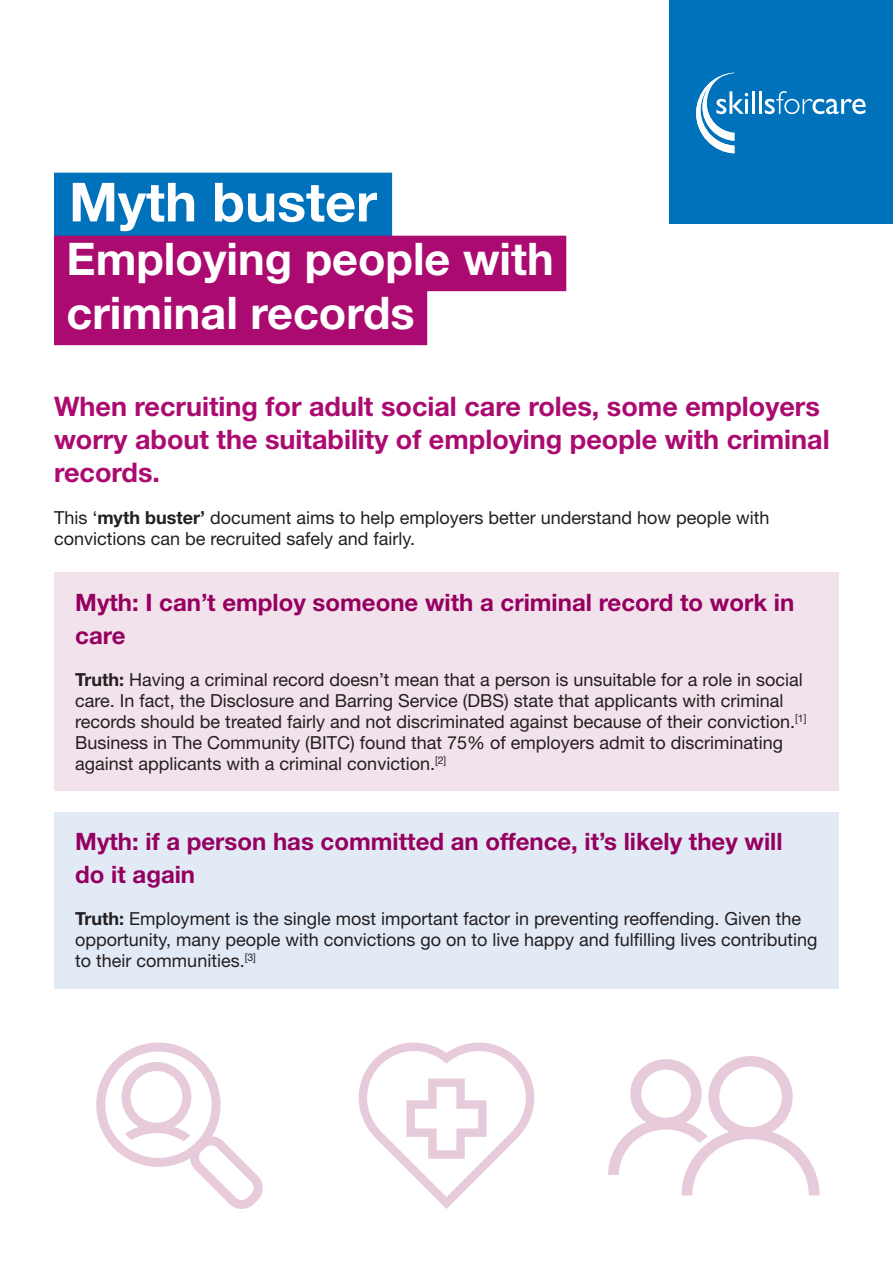
<style>
.page{position:relative;width:893px;height:1263px;background:#fff}
.page>*{position:absolute;margin:0;border:0;box-sizing:border-box;transform-origin:0 0}
.t1{font:700 54px "Helvetica Neue LT Std";color:#fff}
.t2{font:700 45px/54px "Helvetica Neue LT Std";color:#fff}
.t3{font:700 27px/33px "Helvetica Neue LT Std";color:#ab0b71}
.t4{font:700 24px/33px "Helvetica Neue LT Std";color:#950060}
.t5{font:18px/21px "Helvetica Neue LT Std";color:#231f20}
.s1{font-weight:700}
</style>
<div class="page">
<div style="left:670px;top:0;width:223px;height:223px;background:#0072bc"></div>
<svg style="left:696px;top:73px;width:52px;height:80px"></svg>
<hr style="left:752px;top:91px;width:3px;height:23px;background:#fff">
<hr style="left:759px;top:91px;width:3px;height:23px;background:#fff">
<svg style="left:765px;top:91px;width:101px;height:23px"></svg>
<div style="left:54px;top:173px;width:338px;height:67px;background:#0071bb"></div>
<div style="left:54px;top:236px;width:512px;height:55px;background:#ab0b71"></div>
<div style="left:54px;top:290px;width:373px;height:55px;background:#ab0b71"></div>
<div style="left:54px;top:572px;width:785px;height:219px;background:#f2e2eb"></div>
<div style="left:54px;top:812px;width:785px;height:176px;background:#e2eaf6"></div>
<svg style="left:96px;top:1042px;width:167px;height:167px"></svg>
<svg style="left:359px;top:1042px;width:175px;height:167px"></svg>
<svg style="left:608px;top:1056px;width:212px;height:139px"></svg>
<h1 class="t1" style="left:69px;top:169px;width:310px">Myth buster</h1>
<h2 class="t2" style="left:67px;top:231px;width:489px">Employing people with criminal records</h2>
<h3 class="t3" style="left:54px;top:389px;width:777px">When recruiting for adult social care roles, some employers worry about the suitability of employing people with criminal records.</h3>
<p class="t5" style="left:54px;top:507px;width:717px">This ‘<span class="s1">myth buster’</span> document aims to help employers better understand how people with convictions can be recruited safely and fairly.</p>
<h3 class="t4" style="left:75px;top:585px;width:720px">Myth: I can’t employ someone with a criminal record to work in care</h3>
<p class="t5" style="left:75px;top:668px;width:733px"><span class="s1">Truth:</span> Having a criminal record doesn’t mean that a person is unsuitable for a role in social care. In fact, the Disclosure and Barring Service (DBS) state that applicants with criminal records should be treated fairly and not discriminated against because of their conviction.<sup>[1] </sup>Business in The Community (BITC) found that 75% of employers admit to discriminating against applicants with a criminal conviction.<sup>[2]</sup></p>
<h3 class="t4" style="left:75px;top:825px;width:709px">Myth: if a person has committed an offence, it’s likely they will do it again</h3>
<p class="t5" style="left:75px;top:908px;width:744px"><span class="s1">Truth:</span> Employment is the single most important factor in preventing reoffending. Given the opportunity, many people with convictions go on to live happy and fulfilling lives contributing to their communities.<sup>[3]</sup></p>
</div>
